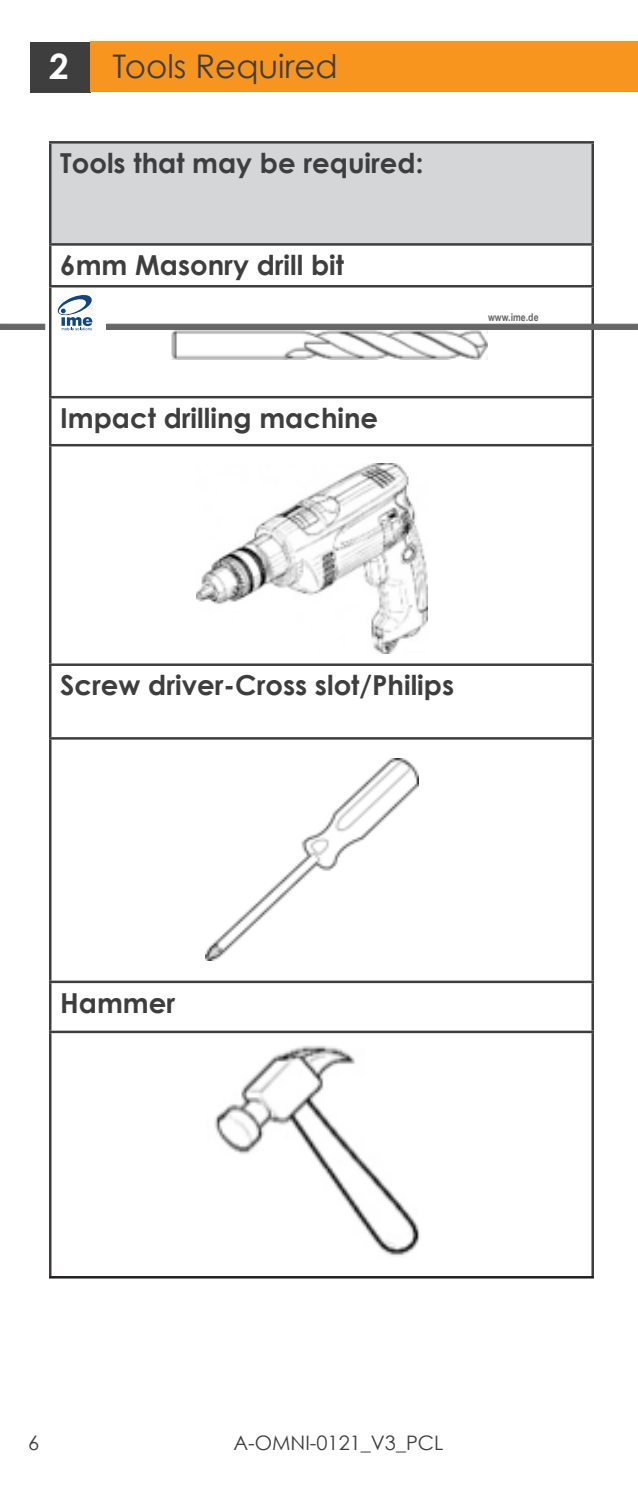
<style>
.page{position:relative;width:638px;height:1489px;background:#fff}
.page>*{position:absolute;margin:0;border:0;box-sizing:border-box;transform-origin:0 0}
.t1{font:32.5px "Century Gothic";color:#3e3e3f}
.t2{font:700 27.5px "Century Gothic";color:#3e3e3f}
.t3{font:20px "Century Gothic";color:#3e3e3f}
.t4{font:700 10.75px "Arial Narrow";color:#666}
.s1{font-weight:700;font-size:35px;color:#fff}
</style>
<div class="page">
<div style="left:30px;top:42px;width:60px;height:50px;background:#3e3e3f"></div>
<div style="left:90px;top:42px;width:548px;height:50px;background:#f7951f"></div>
<div style="left:50px;top:142px;width:543px;height:102px;background:#d5d6d8"></div>
<hr style="left:49px;top:1275px;width:545px;height:3px;background:#231f20">
<hr style="left:49px;top:246px;width:2px;height:39px;background:#3e3e3f">
<hr style="left:591px;top:246px;width:3px;height:39px;background:#3e3e3f">
<hr style="left:49px;top:285px;width:545px;height:2px;background:#3e3e3f">
<hr style="left:49px;top:287px;width:2px;height:109px;background:#3e3e3f">
<hr style="left:591px;top:287px;width:3px;height:109px;background:#3e3e3f">
<hr style="left:49px;top:396px;width:545px;height:2px;background:#3e3e3f">
<hr style="left:49px;top:398px;width:2px;height:46px;background:#3e3e3f">
<hr style="left:591px;top:398px;width:3px;height:46px;background:#3e3e3f">
<hr style="left:49px;top:444px;width:545px;height:2px;background:#3e3e3f">
<hr style="left:49px;top:446px;width:2px;height:217px;background:#3e3e3f">
<hr style="left:591px;top:446px;width:3px;height:217px;background:#3e3e3f">
<hr style="left:49px;top:663px;width:545px;height:3px;background:#3e3e3f">
<hr style="left:49px;top:666px;width:2px;height:71px;background:#3e3e3f">
<hr style="left:591px;top:666px;width:3px;height:71px;background:#3e3e3f">
<hr style="left:49px;top:737px;width:545px;height:2px;background:#3e3e3f">
<hr style="left:49px;top:739px;width:2px;height:241px;background:#3e3e3f">
<hr style="left:591px;top:739px;width:3px;height:241px;background:#3e3e3f">
<hr style="left:49px;top:980px;width:545px;height:3px;background:#3e3e3f">
<hr style="left:49px;top:983px;width:2px;height:47px;background:#3e3e3f">
<hr style="left:591px;top:983px;width:3px;height:47px;background:#3e3e3f">
<hr style="left:49px;top:1030px;width:545px;height:3px;background:#3e3e3f">
<hr style="left:49px;top:1033px;width:2px;height:242px;background:#3e3e3f">
<hr style="left:591px;top:1033px;width:3px;height:242px;background:#3e3e3f">
<hr style="left:49px;top:141px;width:545px;height:3px;background:#3e3e3f">
<hr style="left:49px;top:144px;width:2px;height:99px;background:#3e3e3f">
<hr style="left:591px;top:144px;width:3px;height:99px;background:#3e3e3f">
<hr style="left:49px;top:243px;width:545px;height:3px;background:#3e3e3f">
<img style="left:171px;top:330px;width:316px;height:29px">
<img style="left:197px;top:463px;width:231px;height:191px">
<img style="left:206px;top:758px;width:213px;height:202px">
<img style="left:214px;top:1045px;width:206px;height:211px">
<svg style="left:106px;top:323px;width:531px;height:7px"></svg>
<svg style="left:0;top:323px;width:45px;height:7px"></svg>
<svg style="left:58px;top:295px;width:34px;height:35px"></svg>
<p class="t1" style="left:49px;top:46px;width:290px"><span class="s1">2</span> Tools Required</p>
<p class="t2" style="left:60px;top:146px;width:364px">Tools that may be required:</p>
<p class="t2" style="left:60px;top:248px;width:285px">6mm Masonry drill bit</p>
<p class="t2" style="left:60px;top:400px;width:319px">Impact drilling machine</p>
<p class="t4" style="left:488px;top:310px;width:52px">www.ime.de</p>
<p class="t2" style="left:60px;top:668px;width:395px">Screw driver-Cross slot/Philips</p>
<p class="t2" style="left:60px;top:985px;width:116px">Hammer</p>
<p class="t3" style="left:28px;top:1430px;width:13px">6</p>
<p class="t3" style="left:233px;top:1430px;width:211px">A-OMNI-0121_V3_PCL</p>
</div>
